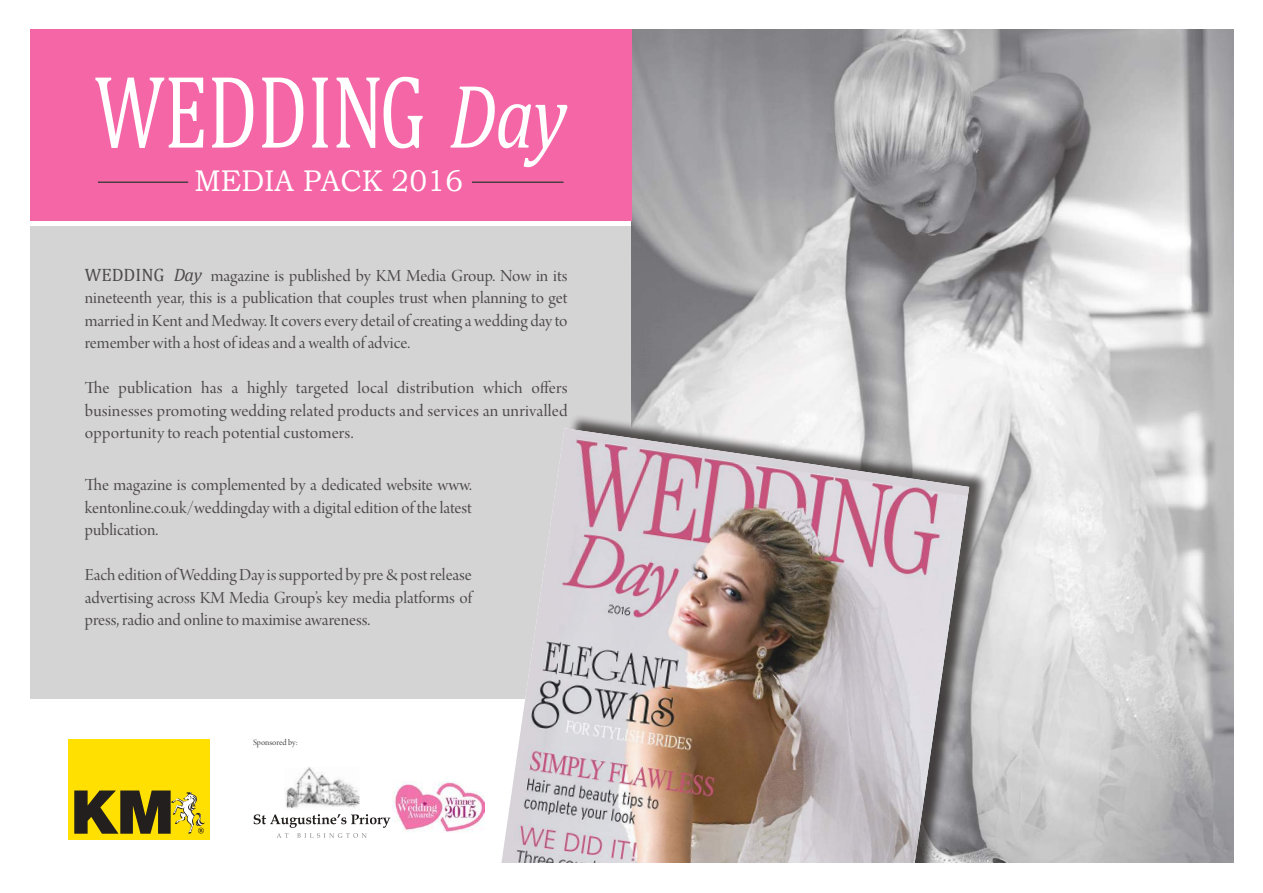
<style>
.page{position:relative;width:1263px;height:893px;background:#fff}
.page>*{position:absolute;margin:0;border:0;box-sizing:border-box;transform-origin:0 0}
.t1{font:105px "Cambria";color:#fff;scale:.72 1}
.t2{font:30px "Bookman Old Style";color:#fff;scale:.96 1}
.t3{font:18px/22.5px "Arno Pro Display";color:#4e4b4c;text-align:justify}
.t4{font:9px "Arno Pro Display";color:#444041}
.s1{font-style:italic;font-size:91.5px}
.s2{font-family:"Cambria"}
.s3{font-family:"Cambria";font-style:italic}
</style>
<div class="page">
<div style="left:30px;top:226px;width:806px;height:472px;background:#d5d4d5"></div>
<img style="left:631px;top:30px;width:602px;height:833px">
<div style="left:30px;top:30px;width:601px;height:191px;background:#f466a6"></div>
<hr style="left:472px;top:181px;width:91px;height:2px;background:#494044">
<hr style="left:98px;top:181px;width:90px;height:2px;background:#494044">
<div style="left:68px;top:739px;width:142px;height:101px;background:#ffe000"></div>
<svg style="left:74px;top:790px;width:131px;height:44px"></svg>
<div style="left:487px;top:413px;width:503px;height:480px;background:#241f1f;opacity:.75"></div>
<img style="left:497px;top:428px;width:472px;height:435px">
<div style="left:0;top:863px;width:1263px;height:30px;background:#fff"></div>
<div style="left:388px;top:779px;width:100px;height:56px;background:#fff"></div>
<img style="left:392px;top:782px;width:93px;height:51px">
<img style="left:286px;top:767px;width:73px;height:41px">
<svg style="left:254px;top:814px;width:136px;height:24px"></svg>
<h1 class="t1" style="left:95px;top:50px;width:657px">WEDDING <span class="s1">Day</span></h1>
<h2 class="t2" style="left:194px;top:161px;width:281px">MEDIA PACK 2016</h2>
<p class="t3" style="left:85px;top:265px;width:484px"><span class="s2">WEDDING</span> <span class="s3">Day</span> magazine is published by KM Media Group. Now in its nineteenth year, this is a publication that couples trust when planning to get married in Kent and Medway. It covers every detail of creating a wedding day to remember with a host of ideas and a wealth of advice.</p>
<p class="t3" style="left:85px;top:378px;width:484px">The publication has a highly targeted local distribution which offers businesses promoting wedding related products and services an unrivalled opportunity to reach potential customers.</p>
<p class="t3" style="left:85px;top:475px;width:388px">The magazine is complemented by a dedicated website www. kentonline.co.uk/weddingday with a digital edition of the latest publication.</p>
<p class="t3" style="left:85px;top:565px;width:388px">Each edition of Wedding Day is supported by pre &amp; post release advertising across KM Media Group’s key media platforms of press, radio and online to maximise awareness.</p>
<p class="t4" style="left:253px;top:738px;width:46px">Sponsored by:</p>
</div>
